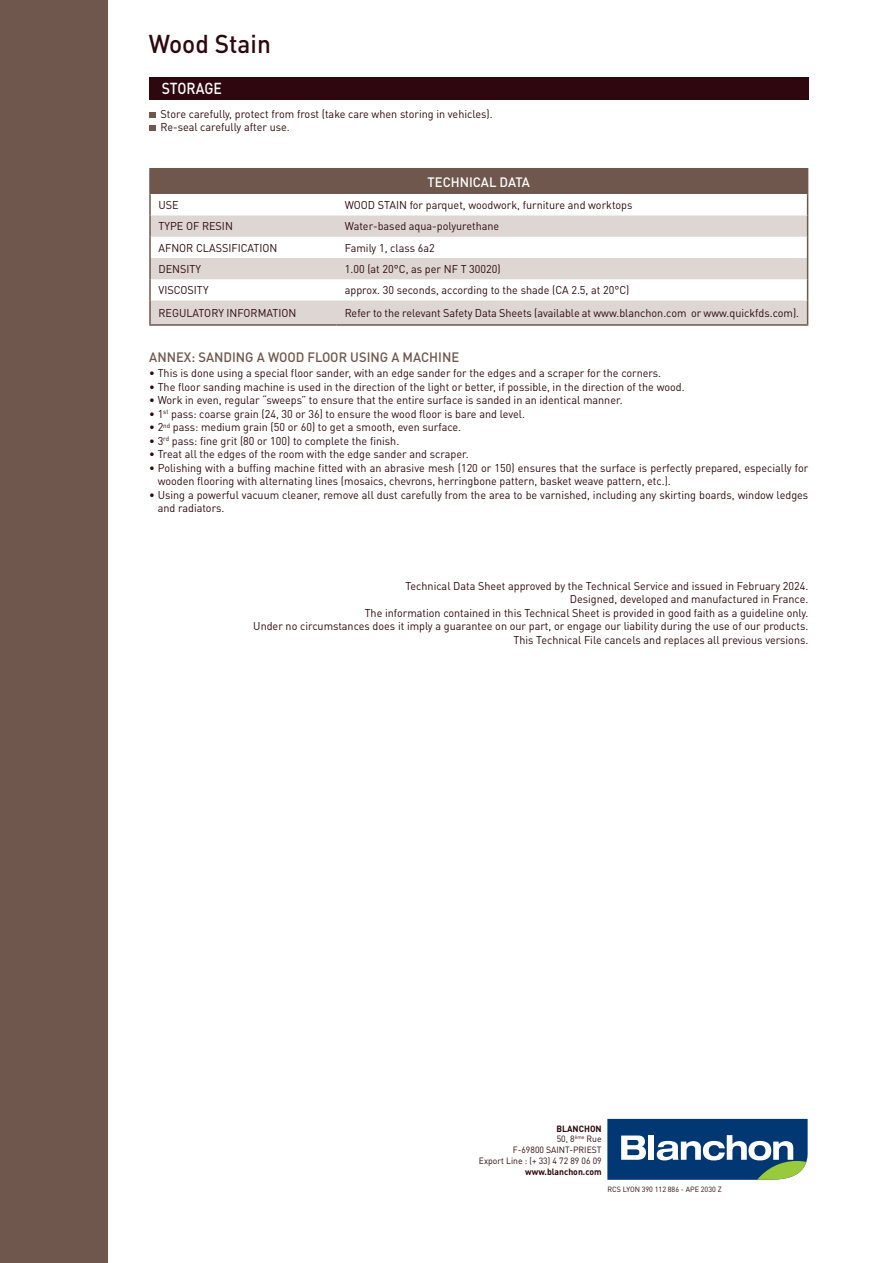
<style>
.page{position:relative;width:893px;height:1263px;background:#fff}
.page>*{position:absolute;margin:0;border:0;box-sizing:border-box;transform-origin:0 0}
.t1{font:500 25.5px "DINOT";color:#2e080e;scale:.96 1}
.t2{font:500 15.75px "DINOT";color:#fff;scale:.89 1}
.t3{font:500 13.5px "DINOT";color:#6f574e;scale:.96 1}
.t4{font:500 13.5px "DINOT";color:#fff;scale:.96 1}
.t5{font:11.25px/13.5px "DINOT";color:#2e080e;scale:.96 1}
.t6{font:9px/10.8px "DINOT";color:#2e080e;text-align:right;scale:.96 1}
.t7{font:700 9px "DINOT";color:#2e080e;scale:.96 1}
.t8{font:7.5px "DINOT";color:#2e080e;scale:.96 1}
.s1{font-weight:700}
</style>
<div class="page">
<div style="left:149px;top:77px;width:659px;height:22px;background:#2e080e"></div>
<svg style="left:149px;top:112px;width:6px;height:6px"></svg>
<svg style="left:149px;top:125px;width:6px;height:6px"></svg>
<div style="left:0;top:0;width:107px;height:1263px;background:#6f574e"></div>
<svg style="left:607px;top:1119px;width:201px;height:61px"></svg>
<div style="left:150px;top:169px;width:658px;height:25px;background:#6f574e"></div>
<svg style="left:151px;top:215px;width:656px;height:109px;fill:#ddd6d3"></svg>
<hr style="left:149px;top:169px;width:2px;height:25px;background:#6f574e">
<hr style="left:149px;top:168px;width:187px;height:1px;background:#6f574e">
<hr style="left:336px;top:168px;width:472px;height:1px;background:#6f574e">
<hr style="left:149px;top:194px;width:2px;height:21px;background:#6f574e">
<hr style="left:149px;top:215px;width:2px;height:22px;background:#6f574e">
<hr style="left:149px;top:237px;width:2px;height:21px;background:#6f574e">
<hr style="left:149px;top:258px;width:2px;height:21px;background:#6f574e">
<hr style="left:149px;top:279px;width:2px;height:22px;background:#6f574e">
<hr style="left:149px;top:301px;width:2px;height:23px;background:#6f574e">
<hr style="left:149px;top:324px;width:187px;height:2px;background:#6f574e">
<svg style="left:807px;top:194px;width:1px;height:130px"></svg>
<hr style="left:336px;top:324px;width:472px;height:2px;background:#6f574e">
<h1 class="t1" style="left:149px;top:27px;width:129px">Wood Stain</h1>
<h2 class="t2" style="left:162px;top:78px;width:69px">STORAGE</h2>
<p class="t5" style="left:161px;top:107px;width:347px">Store carefully, protect from frost (take care when storing in vehicles).<br>Re-seal carefully after use.</p>
<p class="t4" style="left:428px;top:173px;width:108px">TECHNICAL DATA</p>
<p class="t5" style="left:158px;top:198px;width:23px">USE</p>
<p class="t5" style="left:345px;top:198px;width:301px">WOOD STAIN for parquet, woodwork, furniture and worktops</p>
<p class="t5" style="left:158px;top:219px;width:79px">TYPE OF RESIN</p>
<p class="t5" style="left:345px;top:219px;width:162px">Water-based aqua-polyurethane</p>
<p class="t5" style="left:158px;top:241px;width:125px">AFNOR CLASSIFICATION</p>
<p class="t5" style="left:345px;top:241px;width:95px">Family 1, class 6a2</p>
<p class="t5" style="left:158px;top:262px;width:46px">DENSITY</p>
<p class="t5" style="left:345px;top:262px;width:164px">1.00 (at 20°C, as per NF T 30020)</p>
<p class="t5" style="left:158px;top:283px;width:54px">VISCOSITY</p>
<p class="t5" style="left:345px;top:283px;width:298px">approx. 30 seconds, according to the shade (CA 2.5, at 20°C)</p>
<p class="t5" style="left:158px;top:306px;width:145px">REGULATORY INFORMATION</p>
<p class="t5" style="left:345px;top:306px;width:475px">Refer to the relevant Safety Data Sheets (available at www.blanchon.com or www.quickfds.com).</p>
<p class="t3" style="left:149px;top:348px;width:324px">ANNEX: SANDING A WOOD FLOOR USING A MACHINE</p>
<p class="t5" style="left:149px;top:366px;width:535px">• This is done using a special floor sander, with an edge sander for the edges and a scraper for the corners.</p>
<p class="t5" style="left:149px;top:380px;width:559px">• The floor sanding machine is used in the direction of the light or better, if possible, in the direction of the wood.</p>
<p class="t5" style="left:149px;top:393px;width:495px">• Work in even, regular “sweeps” to ensure that the entire surface is sanded in an identical manner.</p>
<p class="t5" style="left:149px;top:407px;width:393px">• 1<sup>st</sup> pass: coarse grain (24, 30 or 36) to ensure the wood floor is bare and level.</p>
<p class="t5" style="left:149px;top:420px;width:326px">• 2<sup>nd</sup> pass: medium grain (50 or 60) to get a smooth, even surface.</p>
<p class="t5" style="left:149px;top:434px;width:262px">• 3<sup>rd</sup> pass: fine grit (80 or 100) to complete the finish.</p>
<p class="t5" style="left:149px;top:447px;width:334px">• Treat all the edges of the room with the edge sander and scraper.</p>
<p class="t5" style="left:158px;top:461px;width:679px;text-indent:-8px">• Polishing with a buffing machine fitted with an abrasive mesh (120 or 150) ensures that the surface is perfectly prepared, especially for wooden flooring with alternating lines (mosaics, chevrons, herringbone pattern, basket weave pattern, etc.).</p>
<p class="t5" style="left:158px;top:488px;width:679px;text-indent:-8px">• Using a powerful vacuum cleaner, remove all dust carefully from the area to be varnished, including any skirting boards, window ledges and radiators.</p>
<p class="t5" style="left:253px;top:579px;width:580px;text-align:right">Technical Data Sheet approved by the Technical Service and issued in February 2024.<br>Designed, developed and manufactured in France.<br>The information contained in this Technical Sheet is provided in good faith as a guideline only.<br>Under no circumstances does it imply a guarantee on our part, or engage our liability during the use of our products.<br>This Technical File cancels and replaces all previous versions.</p>
<p class="t6" style="left:479px;top:1123px;width:129px"><span class="s1">BLANCHON<br></span>50, 8<sup>ème</sup> Rue<br>F-69800 SAINT-PRIEST<br>Export Line : (+ 33) 4 72 89 06 09</p>
<p class="t7" style="left:525px;top:1166px;width:81px">www.blanchon.com</p>
<p class="t8" style="left:608px;top:1185px;width:120px">RCS LYON 390 112 886 - APE 2030 Z</p>
</div>
